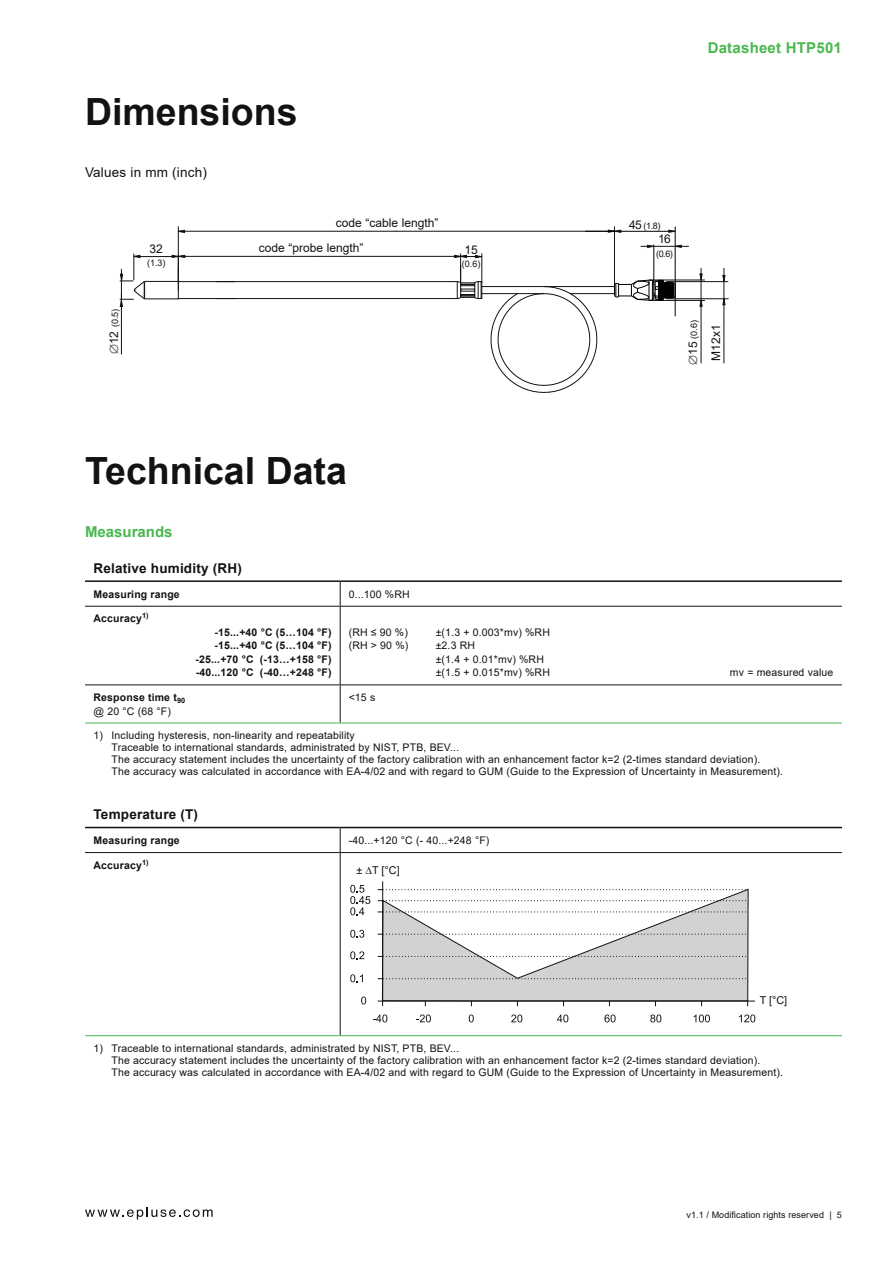
<style>
.page{position:relative;width:893px;height:1263px;background:#fff}
.page>*{position:absolute;margin:0;border:0;box-sizing:border-box;transform-origin:0 0}
.t1{font:700 37.5px "Arial";color:#111211}
.t2{font:700 15px "Arial";letter-spacing:.015em;color:#49b84e}
.t3{font:700 13.5px "Arial";letter-spacing:.015em;color:#111211}
.t4{font:13.5px "Arial";letter-spacing:.015em;color:#111211}
.t5{font:12px "Arial";color:#111211}
.t6{font:10.8px "Arial";color:#111211}
.t7{font:10.5px/12px "Arial";letter-spacing:.015em;color:#111211}
.t8{font:700 10.5px/13.5px "Arial";letter-spacing:.015em;color:#111211;text-align:right}
.t9{font:9px "Arial";letter-spacing:.01em;color:#111211}
.s1{font-size:12px}
.s2{font-weight:400}
</style>
<div class="page">
<svg style="left:85px;top:1207px;width:128px;height:12px"></svg>
<hr style="left:340px;top:606px;width:502px;height:1px;background:#111211">
<hr style="left:85px;top:606px;width:255px;height:1px;background:#111211">
<hr style="left:85px;top:684px;width:255px;height:1px;background:#111211">
<hr style="left:85px;top:580px;width:255px;height:2px;background:#111211">
<hr style="left:340px;top:580px;width:502px;height:2px;background:#111211">
<hr style="left:340px;top:684px;width:502px;height:1px;background:#111211">
<svg style="left:340px;top:582px;width:1px;height:24px"></svg>
<hr style="left:340px;top:607px;width:1px;height:77px;background:#111211">
<hr style="left:340px;top:685px;width:1px;height:38px;background:#111211">
<hr style="left:85px;top:723px;width:255px;height:1px;background:#49b84e">
<hr style="left:340px;top:723px;width:502px;height:1px;background:#49b84e">
<hr style="left:340px;top:852px;width:502px;height:1px;background:#111211">
<hr style="left:85px;top:852px;width:255px;height:1px;background:#111211">
<hr style="left:85px;top:827px;width:255px;height:1px;background:#111211">
<hr style="left:340px;top:827px;width:502px;height:1px;background:#111211">
<svg style="left:340px;top:828px;width:1px;height:24px"></svg>
<hr style="left:340px;top:853px;width:1px;height:182px;background:#111211">
<hr style="left:85px;top:1035px;width:255px;height:1px;background:#49b84e">
<hr style="left:340px;top:1035px;width:502px;height:1px;background:#49b84e">
<hr style="left:382px;top:1001px;width:373px;height:1px;background:#111211">
<hr style="left:382px;top:881px;width:1px;height:120px;background:#111211">
<svg style="left:373px;top:1014px;width:14px;height:8px"></svg>
<svg style="left:416px;top:1014px;width:15px;height:8px"></svg>
<svg style="left:469px;top:1014px;width:5px;height:8px"></svg>
<svg style="left:511px;top:1014px;width:11px;height:8px"></svg>
<svg style="left:557px;top:1014px;width:11px;height:8px"></svg>
<svg style="left:604px;top:1014px;width:12px;height:8px"></svg>
<svg style="left:650px;top:1014px;width:11px;height:8px"></svg>
<svg style="left:694px;top:1014px;width:16px;height:8px"></svg>
<svg style="left:739px;top:1014px;width:16px;height:8px"></svg>
<svg style="left:350px;top:974px;width:13px;height:8px"></svg>
<svg style="left:350px;top:951px;width:14px;height:8px"></svg>
<svg style="left:350px;top:930px;width:14px;height:8px"></svg>
<svg style="left:350px;top:885px;width:20px;height:30px"></svg>
<svg style="left:361px;top:996px;width:5px;height:8px"></svg>
<svg style="left:378px;top:888px;width:371px;height:118px"></svg>
<svg style="left:177px;top:230px;width:8px;height:3px"></svg>
<hr style="left:121px;top:269px;width:1px;height:85px;background:#111211">
<hr style="left:178px;top:256px;width:141px;height:1px;background:#111211">
<hr style="left:319px;top:256px;width:142px;height:1px;background:#111211">
<hr style="left:178px;top:227px;width:1px;height:63px;background:#111211">
<hr style="left:614px;top:227px;width:1px;height:63px;background:#111211">
<hr style="left:178px;top:231px;width:218px;height:1px;background:#111211">
<hr style="left:396px;top:231px;width:218px;height:1px;background:#111211">
<hr style="left:178px;top:298px;width:57px;height:1px;background:#111211">
<hr style="left:234px;top:298px;width:220px;height:1px;background:#111211">
<hr style="left:482px;top:293px;width:62px;height:1px;background:#111211">
<hr style="left:570px;top:293px;width:44px;height:1px;background:#111211">
<hr style="left:482px;top:286px;width:132px;height:1px;background:#111211">
<hr style="left:179px;top:281px;width:56px;height:1px;background:#111211">
<hr style="left:235px;top:281px;width:219px;height:1px;background:#111211">
<svg style="left:490px;top:286px;width:107px;height:107px"></svg>
<svg style="left:454px;top:254px;width:30px;height:45px"></svg>
<svg style="left:120px;top:254px;width:65px;height:53px"></svg>
<hr style="left:675px;top:227px;width:1px;height:89px;background:#000">
<hr style="left:585px;top:231px;width:90px;height:1px;background:#000">
<svg style="left:668px;top:230px;width:8px;height:3px"></svg>
<svg style="left:699px;top:297px;width:4px;height:10px"></svg>
<svg style="left:699px;top:273px;width:4px;height:10px"></svg>
<hr style="left:649px;top:300px;width:56px;height:1px;background:#111211">
<hr style="left:649px;top:280px;width:56px;height:1px;background:#111211">
<hr style="left:701px;top:268px;width:1px;height:95px;background:#111211">
<svg style="left:722px;top:296px;width:4px;height:9px"></svg>
<svg style="left:722px;top:275px;width:4px;height:9px"></svg>
<hr style="left:667px;top:298px;width:61px;height:1px;background:#111211">
<hr style="left:666px;top:281px;width:62px;height:1px;background:#111211">
<hr style="left:724px;top:268px;width:1px;height:95px;background:#111211">
<hr style="left:641px;top:246px;width:48px;height:1px;background:#111211">
<svg style="left:608px;top:229px;width:13px;height:4px"></svg>
<svg style="left:614px;top:245px;width:68px;height:72px"></svg>
<h1 class="t1" style="left:85px;top:97px;width:214px">Dimensions</h1>
<p class="t4" style="left:85px;top:163px;width:123px">Values in mm (inch)</p>
<p class="t5" style="left:336px;top:215px;width:104px">code “cable length”</p>
<p class="t9" style="left:109px;top:354px;width:47px;rotate:-90deg">∅<span class="s1">12</span> (0.5)</p>
<p class="t5" style="left:150px;top:240px;width:15px">32</p>
<p class="t5" style="left:259px;top:239px;width:106px">code “probe length”</p>
<p class="t9" style="left:147px;top:257px;width:20px">(1.3)</p>
<p class="t5" style="left:464px;top:241px;width:15px">15</p>
<p class="t9" style="left:462px;top:258px;width:20px">(0.6)</p>
<h1 class="t1" style="left:85px;top:456px;width:263px">Technical Data</h1>
<h2 class="t2" style="left:85px;top:526px;width:89px">Measurands</h2>
<p class="t3" style="left:94px;top:562px;width:150px">Relative humidity (RH)</p>
<p class="t8" style="left:94px;top:588px;width:88px">Measuring range</p>
<p class="t7" style="left:349px;top:588px;width:63px">0...100 %RH</p>
<p class="t8" style="left:94px;top:613px;width:57px">Accuracy<sup>1)</sup></p>
<p class="t8" style="left:195px;top:626px;width:138px">-15...+40 °C (5…104 °F) -15...+40 °C (5…104 °F) -25...+70 °C (-13…+158 °F) -40...120 °C (-40…+248 °F)</p>
<p class="t7" style="left:349px;top:626px;width:61px">(RH ≤ 90 %)</p>
<p class="t7" style="left:436px;top:626px;width:116px">±(1.3 + 0.003*mv) %RH</p>
<p class="t7" style="left:349px;top:640px;width:61px">(RH &gt; 90 %)</p>
<p class="t7" style="left:436px;top:639px;width:116px;line-height:13.5px">±2.3 RH<br>±(1.4 + 0.01*mv) %RH ±(1.5 + 0.015*mv) %RH</p>
<h2 class="t2" style="left:708px;top:39px;width:136px">Datasheet HTP501</h2>
<p class="t9" style="left:629px;top:220px;width:33px"><span class="s1">45</span> (1.8)</p>
<p class="t5" style="left:658px;top:231px;width:14px">16</p>
<p class="t9" style="left:656px;top:247px;width:18px">(0.6)</p>
<p class="t9" style="left:688px;top:364px;width:46px;rotate:-90deg">∅<span class="s1">15</span> (0.6)</p>
<p class="t5" style="left:708px;top:361px;width:38px;rotate:-90deg">M12x1</p>
<p class="t7" style="left:730px;top:667px;width:105px">mv = measured value</p>
<p class="t8" style="left:94px;top:691px;width:93px;text-align:left">Response time t<sub>90 </sub><span class="s2">@ 20 °C (68 °F)</span></p>
<p class="t7" style="left:349px;top:691px;width:28px">&lt;15 s</p>
<p class="t7" style="left:112px;top:729px;width:673px;text-indent:-18px">1) Including hysteresis, non-linearity and repeatability<br>Traceable to international standards, administrated by NIST, PTB, BEV...<br>The accuracy statement includes the uncertainty of the factory calibration with an enhancement factor k=2 (2-times standard deviation).<br>The accuracy was calculated in accordance with EA-4/02 and with regard to GUM (Guide to the Expression of Uncertainty in Measurement).</p>
<p class="t3" style="left:94px;top:809px;width:106px">Temperature (T)</p>
<p class="t8" style="left:94px;top:834px;width:88px">Measuring range</p>
<p class="t7" style="left:349px;top:834px;width:142px">-40...+120 °C (- 40...+248 °F)</p>
<p class="t8" style="left:94px;top:859px;width:57px">Accuracy<sup>1)</sup></p>
<p class="t6" style="left:357px;top:866px;width:45px">± ∆T [°C]</p>
<p class="t6" style="left:760px;top:996px;width:29px">T [°C]</p>
<p class="t7" style="left:112px;top:1042px;width:673px;text-indent:-18px">1) Traceable to international standards, administrated by NIST, PTB, BEV...<br>The accuracy statement includes the uncertainty of the factory calibration with an enhancement factor k=2 (2-times standard deviation).<br>The accuracy was calculated in accordance with EA-4/02 and with regard to GUM (Guide to the Expression of Uncertainty in Measurement).</p>
<p class="t9" style="left:686px;top:1208px;width:157px">v1.1 / Modification rights reserved | 5</p>
</div>
